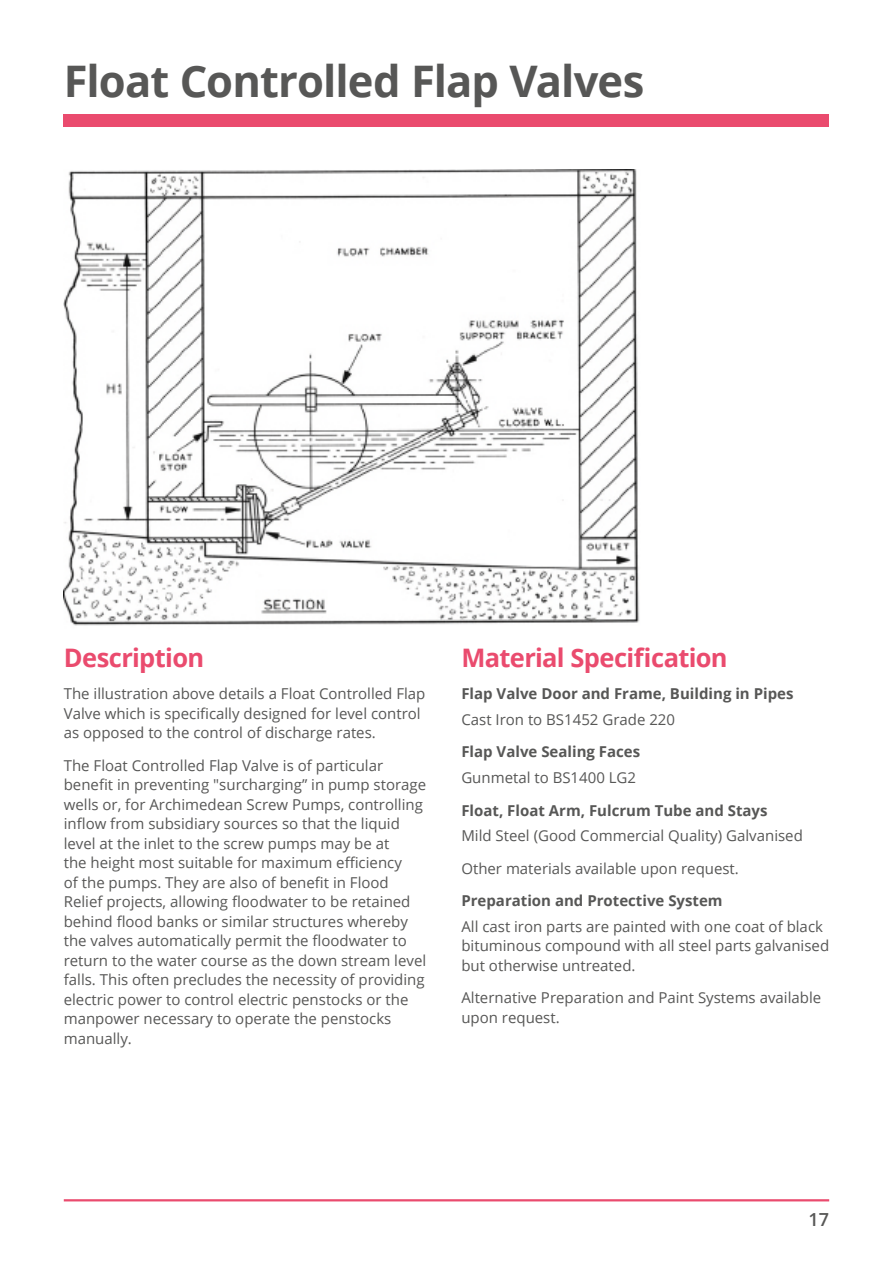
<style>
.page{position:relative;width:893px;height:1263px;background:#fff}
.page>*{position:absolute;margin:0;border:0;box-sizing:border-box;transform-origin:0 0}
.t1{font:700 43.5px "Open Sans";letter-spacing:-.02em;color:#575756}
.t2{font:700 25.5px "Open Sans";letter-spacing:-.025em;color:#ea4b6e}
.t3{font:600 18px "Open Sans";color:#575756}
.t4{font:15px/19.5px "Open Sans";color:#575756}
.t5{font:700 15px "Open Sans";color:#575756}
</style>
<div class="page">
<hr style="left:64px;top:1199px;width:765px;height:2px;background:#ea4b6e">
<div style="left:64px;top:115px;width:765px;height:12px;background:#ea4b6e"></div>
<img style="left:64px;top:169px;width:576px;height:457px">
<h1 class="t1" style="left:64px;top:51px;width:582px">Float Controlled Flap Valves</h1>
<h2 class="t2" style="left:64px;top:640px;width:142px">Description</h2>
<p class="t4" style="left:64px;top:684px;width:363px">The illustration above details a Float Controlled Flap<br>Valve which is specifically designed for level control as opposed to the control of discharge rates.</p>
<p class="t4" style="left:64px;top:755px;width:364px">The Float Controlled Flap Valve is of particular benefit in preventing "surcharging” in pump storage wells or, for Archimedean Screw Pumps, controlling inflow from subsidiary sources so that the liquid level at the inlet to the screw pumps may be at<br>the height most suitable for maximum efficiency<br>of the pumps. They are also of benefit in Flood Relief projects, allowing floodwater to be retained behind flood banks or similar structures whereby the valves automatically permit the floodwater to return to the water course as the down stream level falls. This often precludes the necessity of providing electric power to control electric penstocks or the manpower necessary to operate the penstocks manually.</p>
<h2 class="t2" style="left:461px;top:640px;width:268px">Material Specification</h2>
<p class="t5" style="left:461px;top:683px;width:334px">Flap Valve Door and Frame, Building in Pipes</p>
<p class="t4" style="left:461px;top:710px;width:215px">Cast Iron to BS1452 Grade 220</p>
<p class="t5" style="left:461px;top:741px;width:180px">Flap Valve Sealing Faces</p>
<p class="t4" style="left:461px;top:768px;width:176px">Gunmetal to BS1400 LG2</p>
<p class="t5" style="left:461px;top:799px;width:308px">Float, Float Arm, Fulcrum Tube and Stays</p>
<p class="t4" style="left:461px;top:819px;width:343px;line-height:32.2px">Mild Steel (Good Commercial Quality) Galvanised<br>Other materials available upon request.</p>
<p class="t5" style="left:461px;top:890px;width:263px">Preparation and Protective System</p>
<p class="t4" style="left:461px;top:916px;width:369px">All cast iron parts are painted with one coat of black bituminous compound with all steel parts galvanised but otherwise untreated.</p>
<p class="t4" style="left:461px;top:987px;width:361px">Alternative Preparation and Paint Systems available upon request.</p>
<p class="t3" style="left:809px;top:1207px;width:22px">17</p>
</div>
